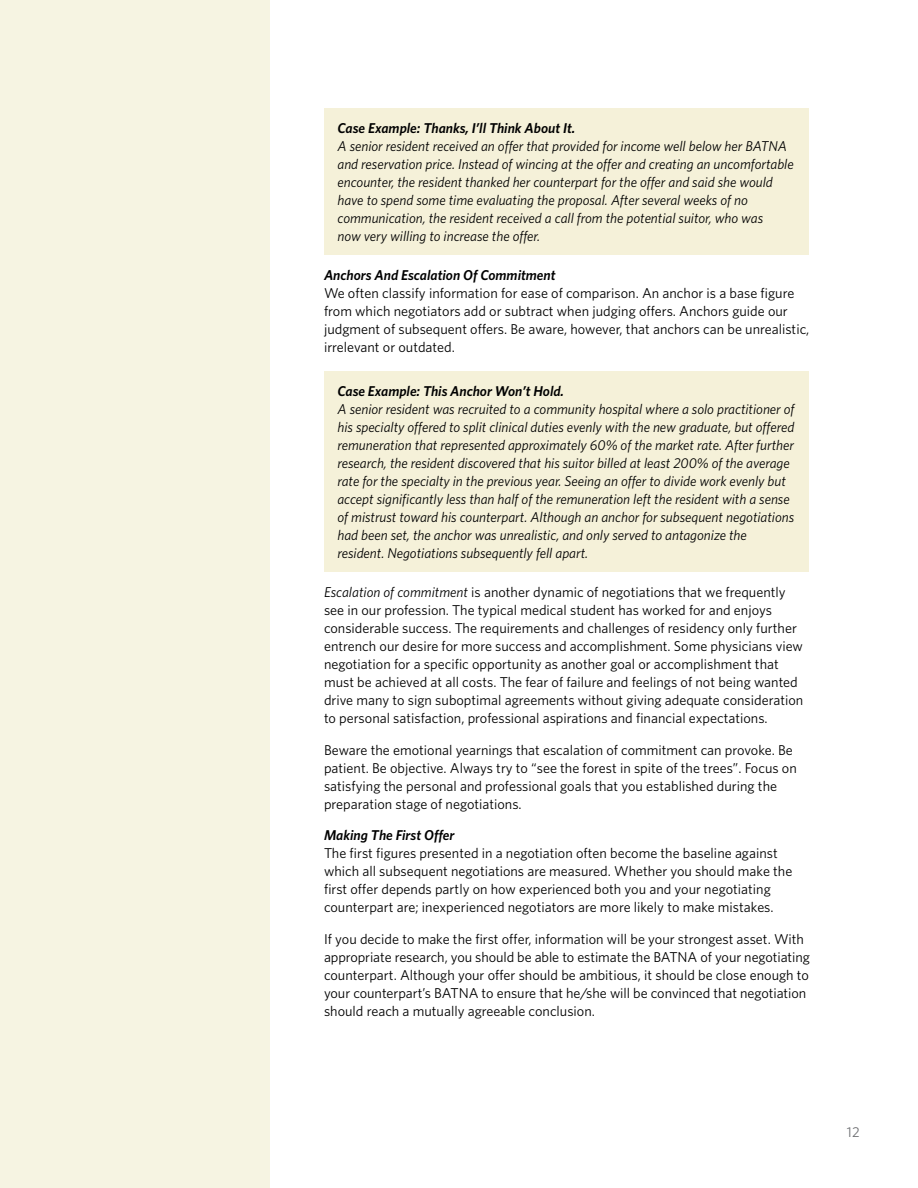
<style>
.page{position:relative;width:918px;height:1188px;background:#fff}
.page>*{position:absolute;margin:0;border:0;box-sizing:border-box;transform-origin:0 0}
.t1{font:14.25px/18px "Whitney";color:#000}
.t2{font:italic 14.25px/18px "Whitney";color:#000}
.t3{font:italic 600 14.25px "Whitney";color:#000}
.t4{font:14.25px "Whitney";color:#6d6e71}
.s1{font-style:italic}
</style>
<div class="page">
<div style="left:0;top:0;width:270px;height:1188px;background:#f6f4e2"></div>
<div style="left:324px;top:108px;width:484px;height:146px;background:#f5f1d9"></div>
<div style="left:324px;top:371px;width:484px;height:201px;background:#f5f1d9"></div>
<p class="t3" style="left:338px;top:118px;width:239px">Case Example: Thanks, I’ll Think About It.</p>
<p class="t2" style="left:338px;top:137px;width:458px">A senior resident received an offer that provided for income well below her BATNA and reservation price. Instead of wincing at the offer and creating an uncomfortable encounter, the resident thanked her counterpart for the offer and said she would have to spend some time evaluating the proposal. After several weeks of no communication, the resident received a call from the potential suitor, who was<br>now very willing to increase the offer.</p>
<p class="t3" style="left:324px;top:265px;width:233px">Anchors And Escalation Of Commitment</p>
<p class="t1" style="left:324px;top:284px;width:487px">We often classify information for ease of comparison. An anchor is a base figure from which negotiators add or subtract when judging offers. Anchors guide our judgment of subsequent offers. Be aware, however, that anchors can be unrealistic, irrelevant or outdated.</p>
<p class="t3" style="left:338px;top:382px;width:228px">Case Example: This Anchor Won’t Hold.</p>
<p class="t2" style="left:338px;top:400px;width:459px">A senior resident was recruited to a community hospital where a solo practitioner of his specialty offered to split clinical duties evenly with the new graduate, but offered remuneration that represented approximately 60% of the market rate. After further research, the resident discovered that his suitor billed at least 200% of the average rate for the specialty in the previous year. Seeing an offer to divide work evenly but accept significantly less than half of the remuneration left the resident with a sense of mistrust toward his counterpart. Although an anchor for subsequent negotiations had been set, the anchor was unrealistic, and only served to antagonize the resident. Negotiations subsequently fell apart.</p>
<p class="t1" style="left:324px;top:583px;width:481px"><span class="s1">Escalation of commitment</span> is another dynamic of negotiations that we frequently see in our profession. The typical medical student has worked for and enjoys considerable success. The requirements and challenges of residency only further entrench our desire for more success and accomplishment. Some physicians view negotiation for a specific opportunity as another goal or accomplishment that must be achieved at all costs. The fear of failure and feelings of not being wanted drive many to sign suboptimal agreements without giving adequate consideration to personal satisfaction, professional aspirations and financial expectations.</p>
<p class="t1" style="left:324px;top:740px;width:474px">Beware the emotional yearnings that escalation of commitment can provoke. Be patient. Be objective. Always try to “see the forest in spite of the trees”. Focus on satisfying the personal and professional goals that you established during the preparation stage of negotiations.</p>
<p class="t3" style="left:324px;top:826px;width:132px">Making The First Offer</p>
<p class="t1" style="left:324px;top:844px;width:470px">The first figures presented in a negotiation often become the baseline against which all subsequent negotiations are measured. Whether you should make the first offer depends partly on how experienced both you and your negotiating counterpart are; inexperienced negotiators are more likely to make mistakes.</p>
<p class="t1" style="left:324px;top:929px;width:488px">If you decide to make the first offer, information will be your strongest asset. With appropriate research, you should be able to estimate the BATNA of your negotiating counterpart. Although your offer should be ambitious, it should be close enough to your counterpart’s BATNA to ensure that he/she will be convinced that negotiation should reach a mutually agreeable conclusion.</p>
<p class="t4" style="left:847px;top:1122px;width:14px">12</p>
</div>
